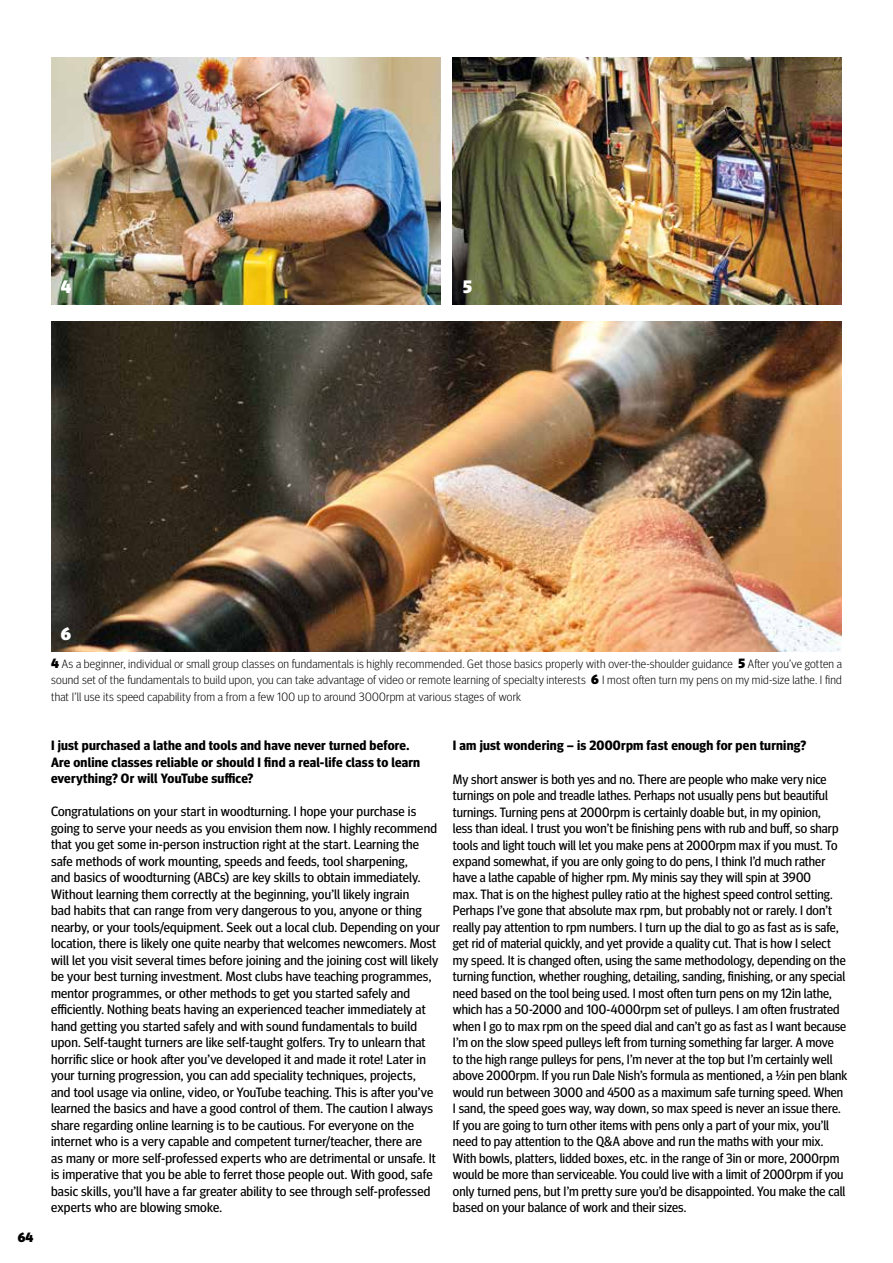
<style>
.page{position:relative;width:893px;height:1263px;background:#fff}
.page>*{position:absolute;margin:0;border:0;box-sizing:border-box;transform-origin:0 0}
.t1{font:900 18px "Meta Headline Pro";color:#fff}
.t2{font:13.5px/16.5px "Meta Headline Pro";letter-spacing:.01em;color:#000}
.t3{font:700 13.5px/16.5px "Meta Headline Pro";letter-spacing:.015em;color:#000}
.t4{font:900 13.5px "Meta Headline Pro";color:#000}
.t5{font:300 12px/16.5px "Meta Headline Pro";letter-spacing:.02em;color:#000;text-align:justify}
.s1{font-weight:900;font-size:13.5px}
</style>
<div class="page">
<img style="left:51px;top:57px;width:389px;height:248px">
<img style="left:453px;top:57px;width:389px;height:248px">
<img style="left:51px;top:321px;width:791px;height:330px">
<h1 class="t1" style="left:61px;top:272px;width:12px">4</h1>
<h1 class="t1" style="left:463px;top:272px;width:10px">5</h1>
<p class="t4" style="left:18px;top:1226px;width:17px">64</p>
<h1 class="t1" style="left:61px;top:619px;width:12px">6</h1>
<p class="t5" style="left:51px;top:655px;width:792px"><span class="s1">4</span> As a beginner, individual or small group classes on fundamentals is highly recommended. Get those basics properly with over-the-shoulder guidance <span class="s1">5</span> After you’ve gotten a sound set of the fundamentals to build upon, you can take advantage of video or remote learning of specialty interests <span class="s1">6</span> I most often turn my pens on my mid-size lathe. I find that I’ll use its speed capability from a from a few 100 up to around 3000rpm at various stages of work</p>
<p class="t3" style="left:51px;top:737px;width:371px">I just purchased a lathe and tools and have never turned before.<br>Are online classes reliable or should I find a real-life class to learn everything? Or will YouTube suffice?</p>
<p class="t2" style="left:51px;top:803px;width:391px">Congratulations on your start in woodturning. I hope your purchase is going to serve your needs as you envision them now. I highly recommend that you get some in-person instruction right at the start. Learning the safe methods of work mounting, speeds and feeds, tool sharpening,<br>and basics of woodturning (ABCs) are key skills to obtain immediately.<br>Without learning them correctly at the beginning, you’ll likely ingrain<br>bad habits that can range from very dangerous to you, anyone or thing nearby, or your tools/equipment. Seek out a local club. Depending on your location, there is likely one quite nearby that welcomes newcomers. Most will let you visit several times before joining and the joining cost will likely be your best turning investment. Most clubs have teaching programmes, mentor programmes, or other methods to get you started safely and efficiently. Nothing beats having an experienced teacher immediately at hand getting you started safely and with sound fundamentals to build upon. Self-taught turners are like self-taught golfers. Try to unlearn that horrific slice or hook after you’ve developed it and made it rote! Later in your turning progression, you can add speciality techniques, projects,<br>and tool usage via online, video, or YouTube teaching. This is after you’ve learned the basics and have a good control of them. The caution I always share regarding online learning is to be cautious. For everyone on the internet who is a very capable and competent turner/teacher, there are<br>as many or more self-professed experts who are detrimental or unsafe. It is imperative that you be able to ferret those people out. With good, safe basic skills, you’ll have a far greater ability to see through self-professed experts who are blowing smoke.</p>
<p class="t3" style="left:453px;top:736px;width:355px">I am just wondering – is 2000rpm fast enough for pen turning?</p>
<p class="t2" style="left:453px;top:770px;width:396px">My short answer is both yes and no. There are people who make very nice turnings on pole and treadle lathes. Perhaps not usually pens but beautiful turnings. Turning pens at 2000rpm is certainly doable but, in my opinion,<br>less than ideal. I trust you won’t be finishing pens with rub and buff, so sharp tools and light touch will let you make pens at 2000rpm max if you must. To expand somewhat, if you are only going to do pens, I think I’d much rather have a lathe capable of higher rpm. My minis say they will spin at 3900<br>max. That is on the highest pulley ratio at the highest speed control setting.<br>Perhaps I’ve gone that absolute max rpm, but probably not or rarely. I don’t really pay attention to rpm numbers. I turn up the dial to go as fast as is safe, get rid of material quickly, and yet provide a quality cut. That is how I select my speed. It is changed often, using the same methodology, depending on the turning function, whether roughing, detailing, sanding, finishing, or any special need based on the tool being used. I most often turn pens on my 12in lathe, which has a 50-2000 and 100-4000rpm set of pulleys. I am often frustrated when I go to max rpm on the speed dial and can’t go as fast as I want because I’m on the slow speed pulleys left from turning something far larger. A move<br>to the high range pulleys for pens, I’m never at the top but I’m certainly well above 2000rpm. If you run Dale Nish’s formula as mentioned, a ½in pen blank would run between 3000 and 4500 as a maximum safe turning speed. When I sand, the speed goes way, way down, so max speed is never an issue there.<br>If you are going to turn other items with pens only a part of your mix, you’ll need to pay attention to the Q&amp;A above and run the maths with your mix.<br>With bowls, platters, lidded boxes, etc. in the range of 3in or more, 2000rpm would be more than serviceable. You could live with a limit of 2000rpm if you only turned pens, but I’m pretty sure you’d be disappointed. You make the call based on your balance of work and their sizes.</p>
</div>
